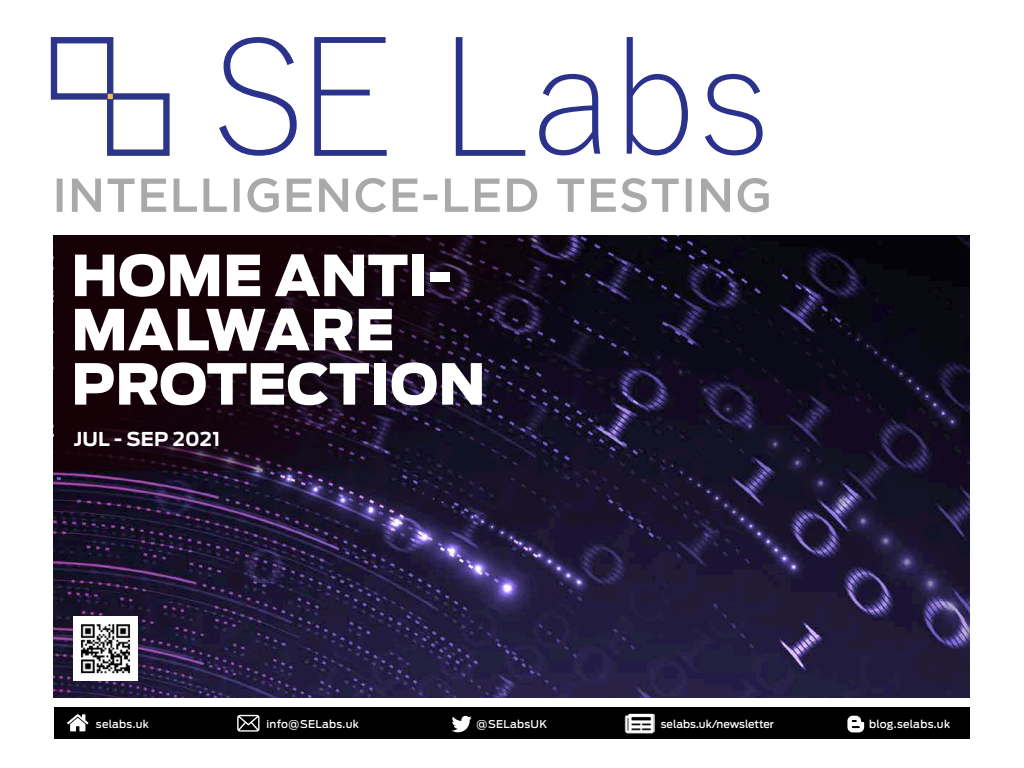
<style>
.page{position:relative;width:1024px;height:768px;background:#fff}
.page>*{position:absolute;margin:0;border:0;box-sizing:border-box;transform-origin:0 0}
.t1{font:900 56.1px/54.3px "Antenna";color:#fff}
.t2{font:700 19px "Antenna";letter-spacing:.005em;color:#fff}
.t3{font:500 10.7px "Antenna";letter-spacing:.025em;color:#fff}
.t4{font:500 10.7px "Antenna";color:#fff}
</style>
<div class="page">
<img style="left:54px;top:235px;width:915px;height:462px">
<svg style="left:54px;top:235px;width:518px;height:236px;background:#160815"></svg>
<svg style="left:219px;top:37px;width:78px;height:119px"></svg>
<svg style="left:314px;top:37px;width:73px;height:119px"></svg>
<svg style="left:456px;top:37px;width:69px;height:119px"></svg>
<svg style="left:539px;top:74px;width:61px;height:81px"></svg>
<svg style="left:627px;top:37px;width:61px;height:118px"></svg>
<svg style="left:705px;top:74px;width:58px;height:81px"></svg>
<div style="left:51px;top:37px;width:62px;height:63px;border:6px solid #2b3589"></div>
<div style="left:107px;top:93px;width:63px;height:63px;border:6px solid #2b3589"></div>
<svg style="left:107px;top:94px;width:6px;height:5px"></svg>
<svg style="left:57px;top:178px;width:712px;height:34px"></svg>
<img style="left:74px;top:616px;width:64px;height:64px">
<div style="left:54px;top:707px;width:915px;height:32px;background:#000"></div>
<svg style="left:67px;top:714px;width:21px;height:17px"></svg>
<svg style="left:237px;top:715px;width:23px;height:17px"></svg>
<svg style="left:452px;top:716px;width:20px;height:16px"></svg>
<img style="left:624px;top:713px;width:31px;height:21px">
<svg style="left:847px;top:716px;width:17px;height:16px"></svg>
<h1 class="t1" style="left:71px;top:249px;width:416px">HOME ANTI-<br>MALWARE<br>PROTECTION</h1>
<h2 class="t2" style="left:74px;top:428px;width:148px">Jul - Sep 2021</h2>
<p class="t3" style="left:96px;top:718px;width:55px">selabs.uk</p>
<p class="t3" style="left:267px;top:718px;width:94px">info@SELabs.uk</p>
<p class="t3" style="left:476px;top:718px;width:72px">@SELabsUK</p>
<p class="t4" style="left:661px;top:718px;width:115px">selabs.uk/newsletter</p>
<p class="t3" style="left:869px;top:718px;width:83px">blog.selabs.uk</p>
</div>
